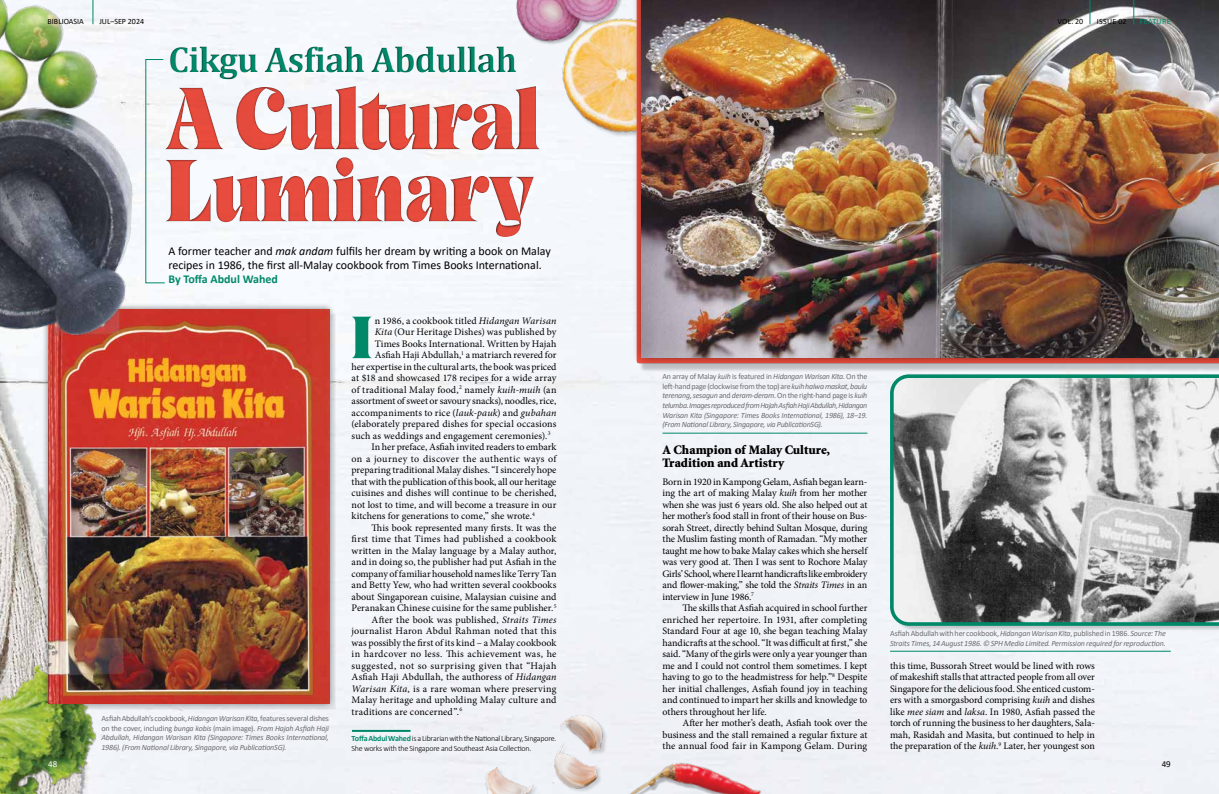
<style>
.page{position:relative;width:1219px;height:794px;background:#f0f3f8}
.page>*{position:absolute;margin:0;border:0;box-sizing:border-box;transform-origin:0 0}
.t1{font:900 condensed 88.3px/72.1px "Beagley";letter-spacing:.03em;color:#f04e3e}
.t2{font:900 condensed 59.7px "Beagley";color:#008869}
.t3{font:700 36px "Cambria";letter-spacing:-.02em;color:#008869}
.t4{font:900 13px/13px "Minion";color:#000}
.t5{font:12px/14px "Calibri";color:#000}
.t6{font:700 12px "Calibri";color:#008869}
.t7{font:10px/11.5px "Minion Pro";letter-spacing:.01em;color:#000;text-align:justify}
.t8{font:10px "Minion Pro";letter-spacing:-.01em;color:#000}
.t9{font:10px "Minion Pro";letter-spacing:.03em;color:#000}
.t10{font:10px "Minion Pro";letter-spacing:.035em;color:#000}
.t11{font:9px "Calibri";color:#fff}
.t12{font:9px "Calibri";color:#000}
.t13{font:italic 8px/9.6px "Calibri";letter-spacing:-.02em;color:#6d6e71;text-align:justify}
.t14{font:300 8px/9.6px "Calibri";letter-spacing:-.03em;color:#000}
.t15{font:8px "Calibri";color:#000}
.t16{font:8px "Calibri";letter-spacing:.04em;color:#008869}
.s1{font-style:italic}
.s2{font-style:normal}
.s3{font-weight:700;color:#008869}
</style>
<div class="page">
<img style="left:495px;top:0;width:49px;height:34px">
<svg style="left:145px;top:84px;width:21px;height:200px"></svg>
<img style="left:544px;top:0;width:87px;height:64px">
<img style="left:0;top:653px;width:143px;height:141px">
<svg style="left:890px;top:374px;width:329px;height:252px;background:#a1a6a5"></svg>
<div style="left:631px;top:0;width:588px;height:368px;background:#000;opacity:.5"></div>
<img style="left:642px;top:0;width:577px;height:358px">
<div style="left:41px;top:302px;width:295px;height:408px;background:#000;opacity:.5"></div>
<img style="left:48px;top:309px;width:281px;height:394px">
<hr style="left:352px;top:730px;width:58px;height:2px;background:#008869">
<hr style="left:662px;top:433px;width:205px;height:1px;background:#008869">
<hr style="left:890px;top:651px;width:281px;height:1px;background:#008869">
<img style="left:621px;top:757px;width:149px;height:37px">
<img style="left:0;top:0;width:141px;height:341px">
<img style="left:466px;top:697px;width:155px;height:97px">
<svg style="left:1090px;top:0;width:1px;height:24px"></svg>
<svg style="left:93px;top:0;width:1px;height:24px"></svg>
<svg style="left:1133px;top:0;width:1px;height:24px"></svg>
<div style="left:128px;top:34px;width:440px;height:50px;background:#000;opacity:.5"></div>
<div style="left:150px;top:64px;width:494px;height:108px;background:#000;opacity:.75"></div>
<div style="left:150px;top:136px;width:488px;height:107px;background:#000;opacity:.75"></div>
<p class="t15" style="left:48px;top:16px;width:38px">BIBLIOASIA</p>
<p class="t15" style="left:99px;top:16px;width:46px">JUL–SEP 2024</p>
<p class="t15" style="left:1057px;top:16px;width:27px">VOL. 20</p>
<p class="t15" style="left:1097px;top:16px;width:31px">ISSUE 02</p>
<p class="t16" style="left:1140px;top:16px;width:32px">FEATURE</p>
<h3 class="t3" style="left:168px;top:35px;width:350px">Cikgu Asfiah Abdullah</h3>
<h1 class="t1" style="left:168px;top:83px;width:371px">A Cultural<br>Luminary</h1>
<p class="t5" style="left:168px;top:243px;width:384px">A former teacher and <span class="s1">mak andam</span> fulfils her dream by writing a book on Malay recipes in 1986, the first all-Malay cookbook from Times Books International.</p>
<p class="t6" style="left:168px;top:270px;width:111px">By Toffa Abdul Wahed</p>
<p class="t13" style="left:101px;top:713px;width:229px"><span class="s2">Asfiah Abdullah’s cookbook,</span> Hidangan Warisan Kita<span class="s2">, features several dishes on the cover, including</span> bunga kobis <span class="s2">(main image).</span> From Hajah Asfiah Haji Abdullah, Hidangan Warisan Kita (Singapore: Times Books International, 1986). (From National Library, Singapore, via PublicationSG).</p>
<h2 class="t2" style="left:354px;top:304px;width:18px">I</h2>
<p class="t7" style="left:375px;top:315px;width:183px">n 1986, a cookbook titled <span class="s1">Hidangan Warisan</span></p>
<p class="t7" style="left:375px;top:326px;width:183px"><span class="s1">Kita</span> (Our Heritage Dishes) was published by</p>
<p class="t7" style="left:375px;top:338px;width:183px">Times Books International. Written by Hajah</p>
<p class="t7" style="left:375px;top:349px;width:183px">Asfiah Haji Abdullah,<sup>1</sup> a matriarch revered for</p>
<p class="t7" style="left:352px;top:361px;width:206px">her expertise in the cultural arts, the book was priced</p>
<p class="t7" style="left:352px;top:372px;width:206px">at $18 and showcased 178 recipes for a wide array</p>
<p class="t7" style="left:352px;top:384px;width:206px">of traditional Malay food,<sup>2</sup> namely <span class="s1">kuih-muih</span> (an</p>
<p class="t7" style="left:352px;top:395px;width:206px">assortment of sweet or savoury snacks), noodles, rice,</p>
<p class="t7" style="left:352px;top:407px;width:206px">accompaniments to rice (<span class="s1">lauk-pauk</span>) and <span class="s1">gubahan</span></p>
<p class="t7" style="left:352px;top:418px;width:206px">(elaborately prepared dishes for special occasions</p>
<p class="t7" style="left:352px;top:430px;width:201px">such as weddings and engagement ceremonies).<sup>3</sup></p>
<p class="t7" style="left:371px;top:441px;width:187px">In her preface, Asfiah invited readers to embark</p>
<p class="t9" style="left:352px;top:452px;width:206px">on a journey to discover the authentic ways of</p>
<p class="t7" style="left:352px;top:464px;width:206px">preparing traditional Malay dishes. “I sincerely hope</p>
<p class="t8" style="left:352px;top:475px;width:206px">that with the publication of this book, all our heritage</p>
<p class="t7" style="left:352px;top:487px;width:206px">cuisines and dishes will continue to be cherished,</p>
<p class="t7" style="left:352px;top:499px;width:206px">not lost to time, and will become a treasure in our</p>
<p class="t7" style="left:352px;top:510px;width:185px">kitchens for generations to come,” she wrote.<sup>4</sup></p>
<p class="t7" style="left:371px;top:522px;width:187px">This book represented many firsts. It was the</p>
<p class="t7" style="left:352px;top:533px;width:206px">first time that Times had published a cookbook</p>
<p class="t7" style="left:352px;top:545px;width:206px">written in the Malay language by a Malay author,</p>
<p class="t7" style="left:352px;top:556px;width:206px">and in doing so, the publisher had put Asfiah in the</p>
<p class="t8" style="left:352px;top:567px;width:206px">company of familiar household names like Terry Tan</p>
<p class="t7" style="left:352px;top:579px;width:206px">and Betty Yew, who had written several cookbooks</p>
<p class="t7" style="left:352px;top:591px;width:206px">about Singaporean cuisine, Malaysian cuisine and</p>
<p class="t7" style="left:352px;top:602px;width:206px">Peranakan Chinese cuisine for the same publisher.<sup>5</sup></p>
<p class="t7" style="left:371px;top:614px;width:187px">After the book was published, <span class="s1">Straits Times</span></p>
<p class="t7" style="left:352px;top:625px;width:206px">journalist Haron Abdul Rahman noted that this</p>
<p class="t7" style="left:352px;top:637px;width:206px">was possibly the first of its kind – a Malay cookbook</p>
<p class="t9" style="left:352px;top:647px;width:206px">in hardcover no less. This achievement was, he</p>
<p class="t10" style="left:352px;top:659px;width:206px">suggested, not so surprising given that “Hajah</p>
<p class="t7" style="left:352px;top:671px;width:206px">Asfiah Haji Abdullah, the authoress of <span class="s1">Hidangan</span></p>
<p class="t7" style="left:352px;top:683px;width:206px"><span class="s1">Warisan Kita</span>, is a rare woman where preserving</p>
<p class="t7" style="left:352px;top:694px;width:206px">Malay heritage and upholding Malay culture and</p>
<p class="t7" style="left:352px;top:706px;width:112px">traditions are concerned”.<sup>6</sup></p>
<p class="t14" style="left:352px;top:733px;width:206px"><span class="s3">Toffa Abdul Wahed</span> is a Librarian with the National Library, Singapore.<br>She works with the Singapore and Southeast Asia Collection.</p>
<p class="t13" style="left:662px;top:371px;width:206px"><span class="s2">An array of Malay</span> kuih <span class="s2">is featured in</span> Hidangan Warisan Kita<span class="s2">. On the left-hand page (clockwise from the top) are</span> kuih halwa maskat<span class="s2">,</span> baulu terenang<span class="s2">,</span> sesagun <span class="s2">and</span> deram-deram<span class="s2">. On the right-hand page is</span> kuih telumba<span class="s2">.</span> Images reproduced from Hajah Asfiah Haji Abdullah, Hidangan Warisan Kita (Singapore: Times Books International, 1986), 18–19. (From National Library, Singapore, via PublicationSG).</p>
<h3 class="t4" style="left:662px;top:444px;width:169px">A Champion of Malay Culture,<br>Tradition and Artistry</h3>
<p class="t7" style="left:662px;top:476px;width:206px">Born in 1920 in Kampong Gelam, Asfiah began learn&shy;ing the art of making Malay <span class="s1">kuih</span> from her mother when she was just 6 years old. She also helped out at her mother’s food stall in front of their house on Bus&shy;sorah Street, directly behind Sultan Mosque, during the Muslim fasting month of Ramadan. “My mother taught me how to bake Malay cakes which she herself was very good at. Then I was sent to Rochore Malay Girls’ School, where I learnt handicrafts like embroidery and flower-making,” she told the <span class="s1">Straits Times</span> in an interview in June 1986.<sup>7</sup></p>
<p class="t7" style="left:662px;top:602px;width:206px;text-indent:20px">The skills that Asfiah acquired in school further enriched her repertoire. In 1931, after completing Standard Four at age 10, she began teaching Malay handicrafts at the school. “It was difficult at first,” she said. “Many of the girls were only a year younger than me and I could not control them sometimes. I kept having to go to the headmistress for help.”<sup>8</sup> Despite her initial challenges, Asfiah found joy in teaching and continued to impart her skills and knowledge to others throughout her life.</p>
<p class="t7" style="left:662px;top:717px;width:206px;text-indent:20px">After her mother’s death, Asfiah took over the business and the stall remained a regular fixture at the annual food fair in Kampong Gelam. During</p>
<p class="t13" style="left:890px;top:628px;width:277px"><span class="s2">Asfiah Abdullah with her cookbook,</span> Hidangan Warisan Kita<span class="s2">, published in 1986.</span> Source: The<br>Straits Times, 14 August 1986. © SPH Media Limited. Permission required for reproduction.</p>
<p class="t7" style="left:890px;top:660px;width:206px">this time, Bussorah Street would be lined with rows of makeshift stalls that attracted people from all over Singapore for the delicious food. She enticed custom&shy;ers with a smorgasbord comprising <span class="s1">kuih</span> and dishes like <span class="s1">mee siam</span> and <span class="s1">laksa</span>. In 1980, Asfiah passed the torch of running the business to her daughters, Sala&shy;mah, Rasidah and Masita, but continued to help in the preparation of the <span class="s1">kuih</span>.<sup>9</sup> Later, her youngest son</p>
<p class="t11" style="left:48px;top:757px;width:11px">48</p>
<p class="t12" style="left:1162px;top:757px;width:11px">49</p>
</div>
